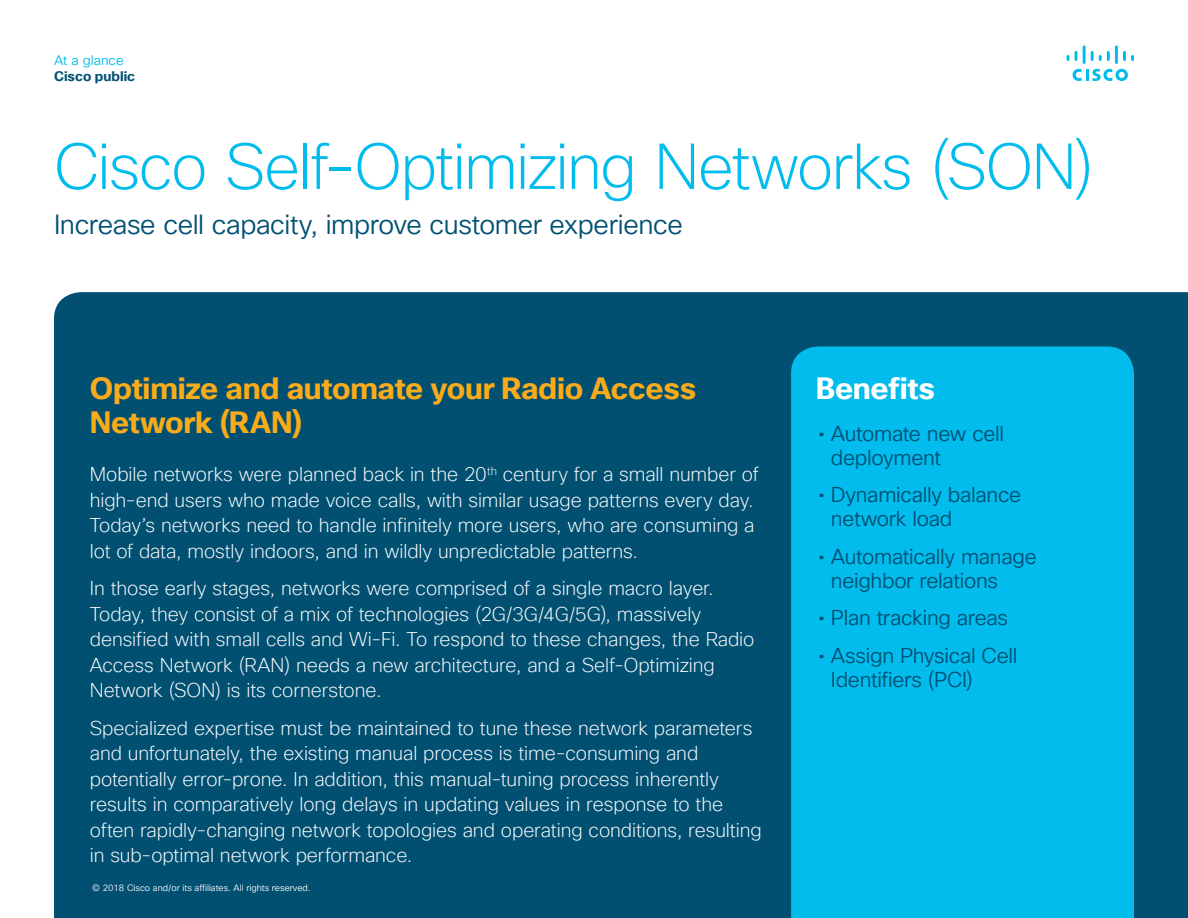
<style>
.page{position:relative;width:1188px;height:918px;background:#fff}
.page>*{position:absolute;margin:0;border:0;box-sizing:border-box;transform-origin:0 0}
.Title_Headline{font:200 63px "Cisco Sans TT";letter-spacing:-.025em;color:#01bcec}
.Intro_Heading{font:700 30px/34.5px "Cisco Sans TT";letter-spacing:-.01em;color:#faab1a}
.Sidebar_Heading_Whit{font:700 30px "Cisco Sans TT";letter-spacing:-.01em;color:#fff}
.Title_Subhead{font:27px "Cisco Sans TT Light";letter-spacing:-.015em;color:#005073}
.t1{font:21px/24px "Cisco Sans TT Light";letter-spacing:-.015em;color:#005073}
.Intro{font:200 19.5px/25.5px "Cisco Sans TT";letter-spacing:-.005em;color:#fff}
.t2{font:700 13.5px "Cisco Sans TT";color:#005073}
.t3{font:13.5px "Cisco Sans TT Light";color:#01bcec}
.Footer_white{font:9px "Cisco Sans TT Light";color:#fff}
.s1{font-family:"Cisco Sans TT"}
</style>
<div class="page">
<svg style="left:1073px;top:69px;width:55px;height:12px"></svg>
<svg style="left:1067px;top:55px;width:2px;height:6px"></svg>
<svg style="left:1075px;top:51px;width:3px;height:10px"></svg>
<hr style="left:1083px;top:45px;width:3px;height:19px;background:#01bcec">
<svg style="left:1091px;top:51px;width:19px;height:10px"></svg>
<hr style="left:1115px;top:45px;width:3px;height:19px;background:#01bcec">
<svg style="left:1123px;top:51px;width:11px;height:10px"></svg>
<div style="left:54px;top:292px;width:1134px;height:626px;background:#015072"></div>
<svg style="left:791px;top:346px;width:343px;height:572px;background:#01b9e9"></svg>
<p class="t3" style="left:54px;top:51px;width:71px">At a glance</p>
<p class="t2" style="left:54px;top:67px;width:83px">Cisco public</p>
<p class="Title_Headline" style="left:54px;top:126px;width:1042px">Cisco Self-Optimizing Networks (SON)</p>
<p class="Title_Subhead" style="left:54px;top:207px;width:631px">Increase cell capacity, improve customer experience</p>
<p class="Intro_Heading" style="left:90px;top:371px;width:608px">Optimize and automate your Radio Access<br>Network (RAN)</p>
<p class="Intro" style="left:90px;top:462px;width:670px">Mobile networks were planned back in the 20<sup>th</sup> century for a small number of high-end users who made voice calls, with similar usage patterns every day.<br>Today’s networks need to handle infinitely more users, who are consuming a lot of data, mostly indoors, and in wildly unpredictable patterns.</p>
<p class="Intro" style="left:90px;top:576px;width:666px">In those early stages, networks were comprised of a single macro layer.<br>Today, they consist of a mix of technologies (2G/3G/4G/5G), massively densified with small cells and Wi-Fi. To respond to these changes, the Radio Access Network (RAN) needs a new architecture, and a Self-Optimizing Network (SON) is its cornerstone.</p>
<p class="Intro" style="left:90px;top:716px;width:673px">Specialized expertise must be maintained to tune these network parameters and unfortunately, the existing manual process is time-consuming and potentially error-prone. In addition, this manual-tuning process inherently results in comparatively long delays in updating values in response to the often rapidly-changing network topologies and operating conditions, resulting in sub-optimal network performance.</p>
<p class="Footer_white" style="left:92px;top:882px;width:220px">© 2018 Cisco and/or its affiliates. All rights reserved.</p>
<p class="Sidebar_Heading_Whit" style="left:816px;top:368px;width:121px">Benefits</p>
<p class="t1" style="left:831px;top:422px;width:175px;text-indent:-13px"><span class="s1">•</span> Automate new cell deployment</p>
<p class="t1" style="left:831px;top:484px;width:192px;text-indent:-13px"><span class="s1">•</span> Dynamically balance network load</p>
<p class="t1" style="left:831px;top:545px;width:207px;text-indent:-13px"><span class="s1">•</span> Automatically manage neighbor relations</p>
<p class="t1" style="left:818px;top:607px;width:191px"><span class="s1">•</span> Plan tracking areas</p>
<p class="t1" style="left:831px;top:644px;width:188px;text-indent:-13px"><span class="s1">•</span> Assign Physical Cell<br>Identifiers (PCI)</p>
</div>
